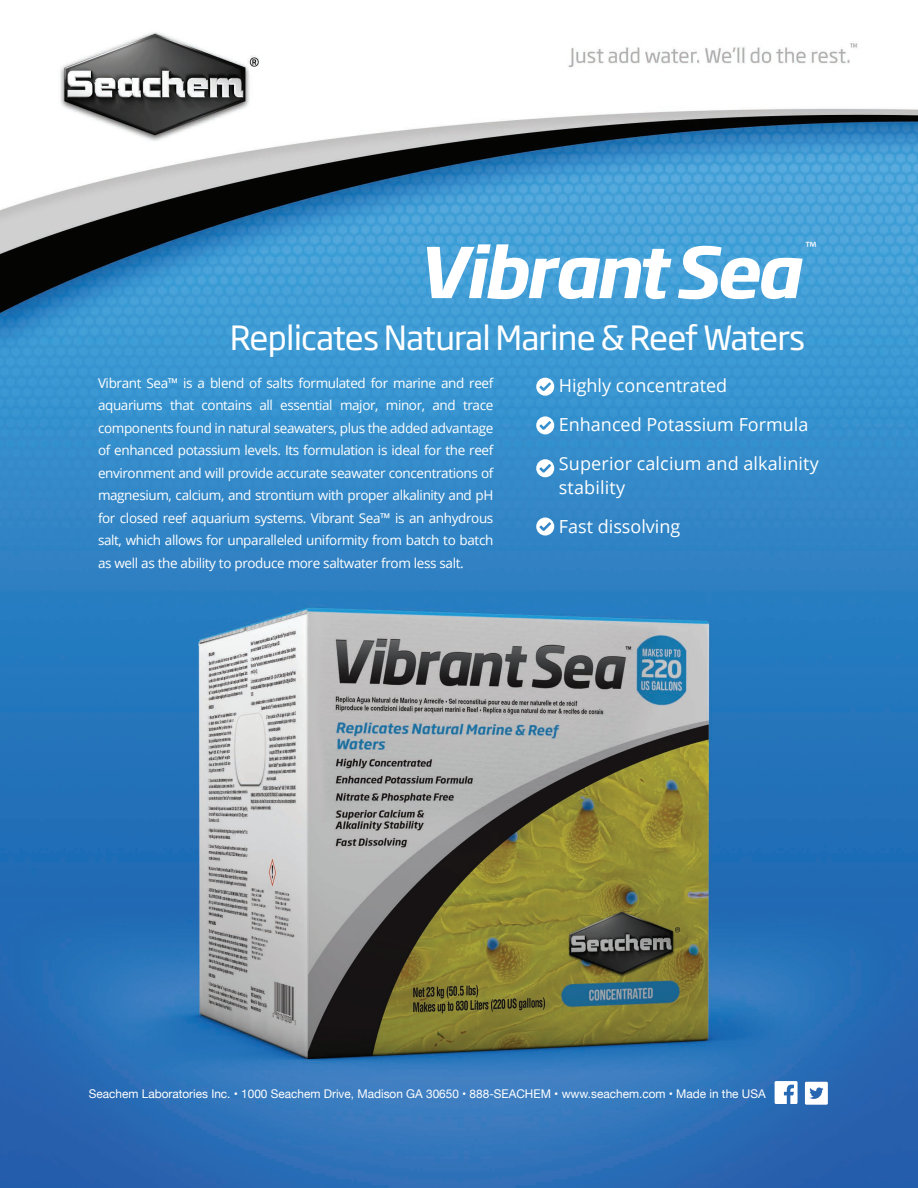
<style>
.page{position:relative;width:918px;height:1188px;background:#fff}
.page>*{position:absolute;margin:0;border:0;box-sizing:border-box;transform-origin:0 0}
.t1{font:italic 700 69px "Soho Gothic Std";letter-spacing:-.05em;color:#fff}
.t2{font:33px "Soho Gothic Std";letter-spacing:-.025em;color:#fff}
.t3{font:18px/39px "Open Sans";color:#fff}
.t4{font:18px "Myriad Pro";color:#fff}
.t5{font:13.5px/22.5px "Open Sans";letter-spacing:-.03em;color:#fff;text-align:justify}
.t6{font:12px "Helvetica Neue";color:#fff}
</style>
<div class="page">
<img style="left:0;top:32px;width:918px;height:1156px">
<svg style="left:536px;top:378px;width:18px;height:18px"></svg>
<svg style="left:536px;top:416px;width:18px;height:18px"></svg>
<svg style="left:536px;top:459px;width:18px;height:18px"></svg>
<svg style="left:536px;top:518px;width:18px;height:18px"></svg>
<svg style="left:775px;top:1081px;width:23px;height:23px"></svg>
<svg style="left:805px;top:1082px;width:23px;height:23px"></svg>
<h3 class="t4" style="left:805px;top:236px;width:13px">™</h3>
<h1 class="t1" style="left:416px;top:228px;width:386px">Vibrant Sea</h1>
<h2 class="t2" style="left:230px;top:317px;width:577px">Replicates Natural Marine &amp; Reef Waters</h2>
<p class="t5" style="left:98px;top:371px;width:397px">Vibrant Sea™ is a blend of salts formulated for marine and reef aquariums that contains all essential major, minor, and trace components found in natural seawaters, plus the added advantage of enhanced potassium levels. Its formulation is ideal for the reef environment and will provide accurate seawater concentrations of magnesium, calcium, and strontium with proper alkalinity and pH for closed reef aquarium systems. Vibrant Sea™ is an anhydrous salt, which allows for unparalleled uniformity from batch to batch as well as the ability to produce more saltwater from less salt.</p>
<h3 class="t3" style="left:559px;top:366px;width:261px">Highly concentrated<br>Enhanced Potassium Formula<br>Superior calcium and alkalinity</h3>
<h3 class="t3" style="left:559px;top:468px;width:123px">stability<br>Fast dissolving</h3>
<p class="t6" style="left:89px;top:1085px;width:678px">Seachem Laboratories Inc. • 1000 Seachem Drive, Madison GA 30650 • 888-SEACHEM • www.seachem.com • Made in the USA</p>
</div>
